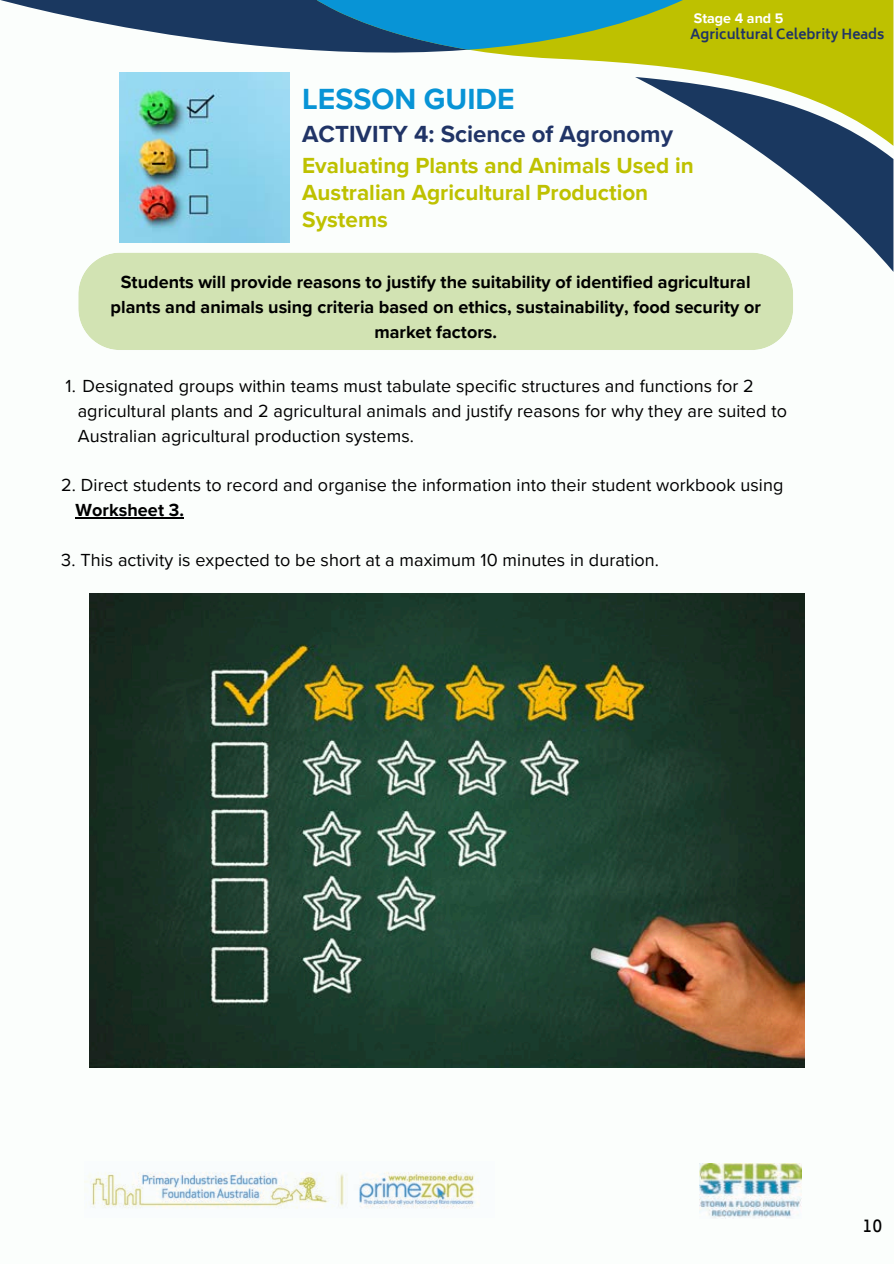
<style>
.page{position:relative;width:894px;height:1264px;background:#fff}
.page>*{position:absolute;margin:0;border:0;box-sizing:border-box;transform-origin:0 0}
.t1{font:700 30px "Proxima Nova";color:#0894d6}
.t2{font:700 24px "Proxima Nova";color:#203466}
.t3{font:700 22.5px/27px "Proxima Nova";color:#bec100}
.t4{font:18px/24.8px "Proxima Nova";letter-spacing:.005em;color:#000}
.t5{font:700 18px/24.8px "Proxima Nova";color:#000;text-align:center}
.t6{font:18px "Biryani";color:#000}
.t7{font:700 14.25px "Proxima Nova";color:#fff}
.t8{font:700 13.5px "Biryani";color:#203466}
</style>
<div class="page">
<div style="left:0;top:0;width:893px;height:1263px;background:#fbfefc"></div>
<svg style="left:0;top:0;width:316px;height:118px"></svg>
<svg style="left:316px;top:0;width:577px;height:77px;fill:#bec100"></svg>
<svg style="left:316px;top:0;width:367px;height:50px"></svg>
<svg style="left:635px;top:77px;width:258px;height:195px"></svg>
<img style="left:699px;top:1163px;width:101px;height:54px">
<img style="left:85px;top:1172px;width:390px;height:36px">
<div style="left:78px;top:253px;width:715px;height:97px;background:#d2e3b3"></div>
<img style="left:120px;top:72px;width:170px;height:170px">
<img style="left:89px;top:593px;width:715px;height:474px">
<hr style="left:75px;top:517px;width:109px;height:1px;background:#000">
<p class="t7" style="left:693px;top:10px;width:91px">Stage 4 and 5</p>
<p class="t8" style="left:690px;top:26px;width:196px">Agricultural Celebrity Heads</p>
<h1 class="t1" style="left:302px;top:81px;width:214px">LESSON GUIDE</h1>
<h2 class="t2" style="left:302px;top:120px;width:372px">ACTIVITY 4: Science of Agronomy</h2>
<p class="t3" style="left:302px;top:152px;width:393px">Evaluating Plants and Animals Used in<br>Australian Agricultural Production<br>Systems</p>
<p class="t5" style="left:111px;top:270px;width:651px">Students will provide reasons to justify the suitability of identified agricultural plants and animals using criteria based on ethics, sustainability, food security or market factors.</p>
<p class="t4" style="left:78px;top:374px;width:710px;text-indent:-12px">1. Designated groups within teams must tabulate specific structures and functions for 2 agricultural plants and 2 agricultural animals and justify reasons for why they are suited to<br>Australian agricultural production systems.</p>
<p class="t4" style="left:61px;top:473px;width:723px">2. Direct students to record and organise the information into their student workbook using</p>
<p class="t5" style="left:75px;top:498px;width:110px">Worksheet 3.</p>
<p class="t4" style="left:61px;top:547px;width:599px">3. This activity is expected to be short at a maximum 10 minutes in duration.</p>
<p class="t6" style="left:862px;top:1215px;width:21px">10</p>
</div>
